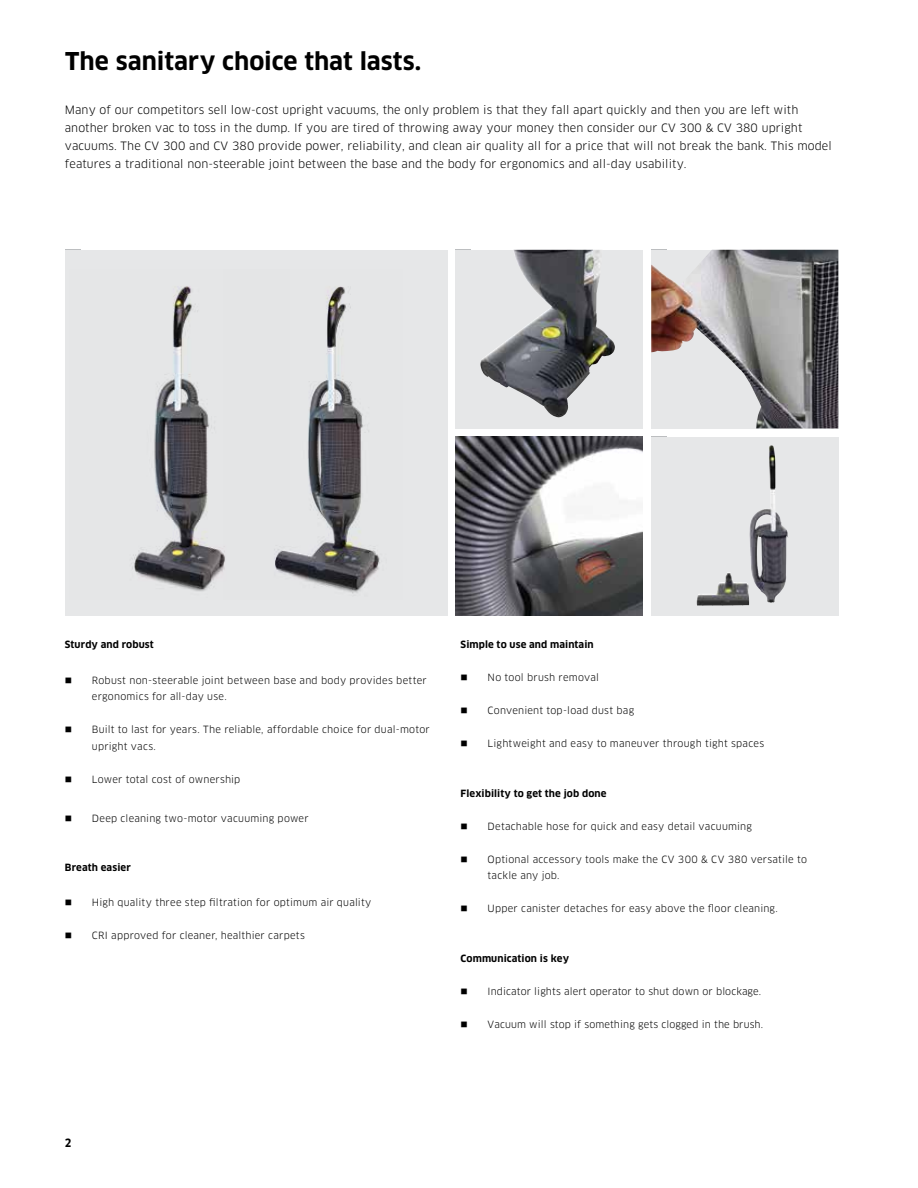
<style>
.page{position:relative;width:918px;height:1188px;background:#fff}
.page>*{position:absolute;margin:0;border:0;box-sizing:border-box;transform-origin:0 0}
.t1{font:700 24px "Clan Pro";color:#000}
.t2{font:11.25px/18px "Clan Pro";letter-spacing:.01em;color:#000}
.t3{font:700 11.25px "Clan Pro Narr";color:#000}
.t4{font:9.75px/16.5px "Clan Pro";letter-spacing:.02em;color:#000}
.t5{font:700 9.75px "Clan Pro";letter-spacing:.01em;color:#000}
</style>
<div class="page">
<div style="left:65px;top:250px;width:382px;height:365px;background:#e6e7e8"></div>
<div style="left:651px;top:437px;width:187px;height:179px;background:#e6e7e8"></div>
<img style="left:456px;top:437px;width:187px;height:178px">
<img style="left:651px;top:250px;width:187px;height:178px">
<div style="left:456px;top:250px;width:187px;height:178px;background:#e6e7e8"></div>
<img style="left:480px;top:250px;width:135px;height:167px">
<img style="left:290px;top:286px;width:90px;height:308px">
<img style="left:311px;top:287px;width:30px;height:119px">
<img style="left:132px;top:286px;width:158px;height:305px">
<img style="left:157px;top:287px;width:29px;height:119px">
<img style="left:752px;top:445px;width:19px;height:73px">
<h1 class="t1" style="left:65px;top:47px;width:358px">The sanitary choice that lasts.</h1>
<p class="t2" style="left:65px;top:101px;width:769px">Many of our competitors sell low-cost upright vacuums, the only problem is that they fall apart quickly and then you are left with another broken vac to toss in the dump. If you are tired of throwing away your money then consider our CV 300 &amp; CV 380 upright vacuums. The CV 300 and CV 380 provide power, reliability, and clean air quality all for a price that will not break the bank. This model features a traditional non-steerable joint between the base and the body for ergonomics and all-day usability.</p>
<p class="t5" style="left:65px;top:639px;width:90px">Sturdy and robust</p>
<p class="t4" style="left:92px;top:672px;width:336px;text-indent:-27px">■ Robust non-steerable joint between base and body provides better ergonomics for all-day use.</p>
<p class="t4" style="left:92px;top:721px;width:339px;text-indent:-27px">■ Built to last for years. The reliable, affordable choice for dual-motor upright vacs.</p>
<p class="t4" style="left:65px;top:771px;width:177px">■ Lower total cost of ownership</p>
<p class="t4" style="left:65px;top:810px;width:245px">■ Deep cleaning two-motor vacuuming power</p>
<p class="t5" style="left:65px;top:862px;width:67px">Breath easier</p>
<p class="t4" style="left:65px;top:894px;width:308px">■ High quality three step filtration for optimum air quality</p>
<p class="t4" style="left:65px;top:927px;width:241px">■ CRI approved for cleaner, healthier carpets</p>
<p class="t5" style="left:461px;top:639px;width:135px">Simple to use and maintain</p>
<p class="t4" style="left:461px;top:670px;width:140px">■ No tool brush removal</p>
<p class="t4" style="left:461px;top:703px;width:175px">■ Convenient top-load dust bag</p>
<p class="t4" style="left:461px;top:736px;width:305px">■ Lightweight and easy to maneuver through tight spaces</p>
<p class="t5" style="left:461px;top:788px;width:147px">Flexibility to get the job done</p>
<p class="t4" style="left:461px;top:818px;width:293px">■ Detachable hose for quick and easy detail vacuuming</p>
<p class="t4" style="left:488px;top:851px;width:321px;text-indent:-27px">■ Optional accessory tools make the CV 300 &amp; CV 380 versatile to tackle any job.</p>
<p class="t4" style="left:461px;top:901px;width:319px">■ Upper canister detaches for easy above the floor cleaning.</p>
<p class="t5" style="left:461px;top:953px;width:110px">Communication is key</p>
<p class="t4" style="left:461px;top:983px;width:302px">■ Indicator lights alert operator to shut down or blockage.</p>
<p class="t4" style="left:461px;top:1016px;width:304px">■ Vacuum will stop if something gets clogged in the brush.</p>
<p class="t3" style="left:65px;top:1137px;width:8px">2</p>
</div>
